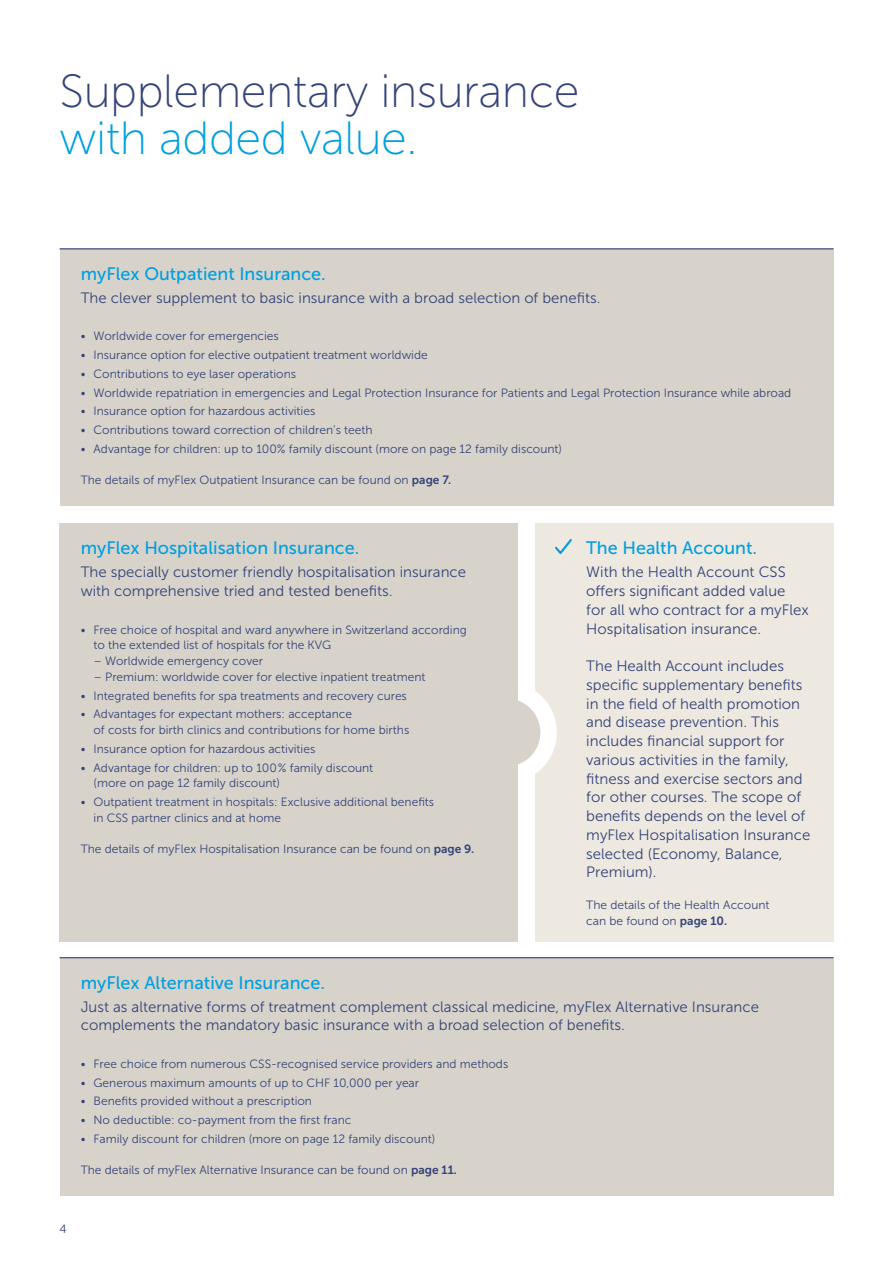
<style>
.page{position:relative;width:893px;height:1263px;background:#fff}
.page>*{position:absolute;margin:0;border:0;box-sizing:border-box;transform-origin:0 0}
.Headline_31pt{font:46.5px/47.2px "Museo Sans 100";letter-spacing:-.01em;color:#354478}
.Zwischentitel_12pt{font:18px "Museo Sans 500";color:#009fe0}
.Fliesstext_10pt{font:15px/18.8px "Museo Sans 300";color:#354478}
.Fliesstext_klein_8pt{font:12px/15.8px "Museo Sans 300";color:#354478}
.s1{color:#009fe0}
.s2{font-family:"Museo Sans 700"}
</style>
<div class="page">
<div style="left:535px;top:523px;width:298px;height:419px;background:#ede8e0"></div>
<svg style="left:555px;top:539px;width:17px;height:15px"></svg>
<svg style="left:464px;top:690px;width:85px;height:85px"></svg>
<div style="left:456px;top:682px;width:101px;height:101px;border:16px solid #fff;border-radius:50%"></div>
<div style="left:60px;top:248px;width:773px;height:258px;background:#d7d3cb"></div>
<div style="left:60px;top:523px;width:458px;height:419px;background:#d7d3cb"></div>
<div style="left:60px;top:957px;width:773px;height:238px;background:#d7d3cb"></div>
<hr style="left:60px;top:248px;width:773px;height:1px;background:#354478">
<hr style="left:60px;top:957px;width:773px;height:1px;background:#354478">
<p class="Headline_31pt" style="left:60px;top:68px;width:521px">Supplementary insurance <span class="s1">with added value.</span></p>
<p class="Zwischentitel_12pt" style="left:81px;top:264px;width:247px">myFlex Outpatient Insurance.</p>
<p class="Fliesstext_10pt" style="left:81px;top:288px;width:521px">The clever supplement to basic insurance with a broad selection of benefits.</p>
<p class="Fliesstext_klein_8pt" style="left:81px;top:328px;width:200px">• Worldwide cover for emergencies</p>
<p class="Fliesstext_klein_8pt" style="left:81px;top:347px;width:348px">• Insurance option for elective outpatient treatment worldwide</p>
<p class="Fliesstext_klein_8pt" style="left:81px;top:366px;width:217px">• Contributions to eye laser operations</p>
<p class="Fliesstext_klein_8pt" style="left:81px;top:385px;width:712px">• Worldwide repatriation in emergencies and Legal Protection Insurance for Patients and Legal Protection Insurance while abroad</p>
<p class="Fliesstext_klein_8pt" style="left:81px;top:403px;width:236px">• Insurance option for hazardous activities</p>
<p class="Fliesstext_klein_8pt" style="left:81px;top:422px;width:293px">• Contributions toward correction of children’s teeth</p>
<p class="Fliesstext_klein_8pt" style="left:81px;top:441px;width:483px">• Advantage for children: up to 100% family discount (more on page 12 family discount)</p>
<p class="Fliesstext_klein_8pt" style="left:81px;top:472px;width:372px">The details of myFlex Outpatient Insurance can be found on <span class="s2">page 7.</span></p>
<p class="Zwischentitel_12pt" style="left:81px;top:538px;width:280px">myFlex Hospitalisation Insurance.</p>
<p class="Fliesstext_10pt" style="left:81px;top:563px;width:387px">The specially customer friendly hospitalisation insurance with comprehensive tried and tested benefits.</p>
<p class="Fliesstext_klein_8pt" style="left:94px;top:622px;width:375px;text-indent:-13px">• Free choice of hospital and ward anywhere in Switzerland according to the extended list of hospitals for the KVG</p>
<p class="Fliesstext_klein_8pt" style="left:94px;top:653px;width:171px">– Worldwide emergency cover</p>
<p class="Fliesstext_klein_8pt" style="left:94px;top:669px;width:333px">– Premium: worldwide cover for elective inpatient treatment</p>
<p class="Fliesstext_klein_8pt" style="left:81px;top:688px;width:328px">• Integrated benefits for spa treatments and recovery cures</p>
<p class="Fliesstext_klein_8pt" style="left:94px;top:706px;width:317px;text-indent:-13px">• Advantages for expectant mothers: acceptance<br>of costs for birth clinics and contributions for home births</p>
<p class="Fliesstext_klein_8pt" style="left:81px;top:741px;width:236px">• Insurance option for hazardous activities</p>
<p class="Fliesstext_klein_8pt" style="left:94px;top:760px;width:281px;text-indent:-13px">• Advantage for children: up to 100% family discount (more on page 12 family discount)</p>
<p class="Fliesstext_klein_8pt" style="left:94px;top:794px;width:342px;text-indent:-13px">• Outpatient treatment in hospitals: Exclusive additional benefits in CSS partner clinics and at home</p>
<p class="Fliesstext_klein_8pt" style="left:81px;top:841px;width:395px">The details of myFlex Hospitalisation Insurance can be found on <span class="s2">page 9.</span></p>
<p class="Zwischentitel_12pt" style="left:586px;top:538px;width:172px">The Health Account.</p>
<p class="Fliesstext_10pt" style="left:586px;top:563px;width:224px">With the Health Account CSS offers significant added value<br>for all who contract for a myFlex<br>Hospitalisation insurance.</p>
<p class="Fliesstext_10pt" style="left:586px;top:657px;width:226px">The Health Account includes specific supplementary benefits in the field of health promotion and disease prevention. This includes financial support for various activities in the family, fitness and exercise sectors and for other courses. The scope of benefits depends on the level of myFlex Hospitalisation Insurance selected (Economy, Balance,<br>Premium).</p>
<p class="Fliesstext_klein_8pt" style="left:586px;top:897px;width:185px">The details of the Health Account can be found on <span class="s2">page 10.</span></p>
<p class="Zwischentitel_12pt" style="left:81px;top:972px;width:246px">myFlex Alternative Insurance.</p>
<p class="Fliesstext_10pt" style="left:81px;top:997px;width:680px">Just as alternative forms of treatment complement classical medicine, myFlex Alternative Insurance complements the mandatory basic insurance with a broad selection of benefits.</p>
<p class="Fliesstext_klein_8pt" style="left:81px;top:1056px;width:429px">• Free choice from numerous CSS-recognised service providers and methods</p>
<p class="Fliesstext_klein_8pt" style="left:81px;top:1074px;width:340px">• Generous maximum amounts of up to CHF 10,000 per year</p>
<p class="Fliesstext_klein_8pt" style="left:81px;top:1093px;width:233px">• Benefits provided without a prescription</p>
<p class="Fliesstext_klein_8pt" style="left:81px;top:1112px;width:272px">• No deductible: co-payment from the first franc</p>
<p class="Fliesstext_klein_8pt" style="left:81px;top:1131px;width:356px">• Family discount for children (more on page 12 family discount)</p>
<p class="Fliesstext_klein_8pt" style="left:81px;top:1162px;width:378px">The details of myFlex Alternative Insurance can be found on <span class="s2">page 11.</span></p>
<p class="Fliesstext_klein_8pt" style="left:60px;top:1221px;width:9px">4</p>
</div>
